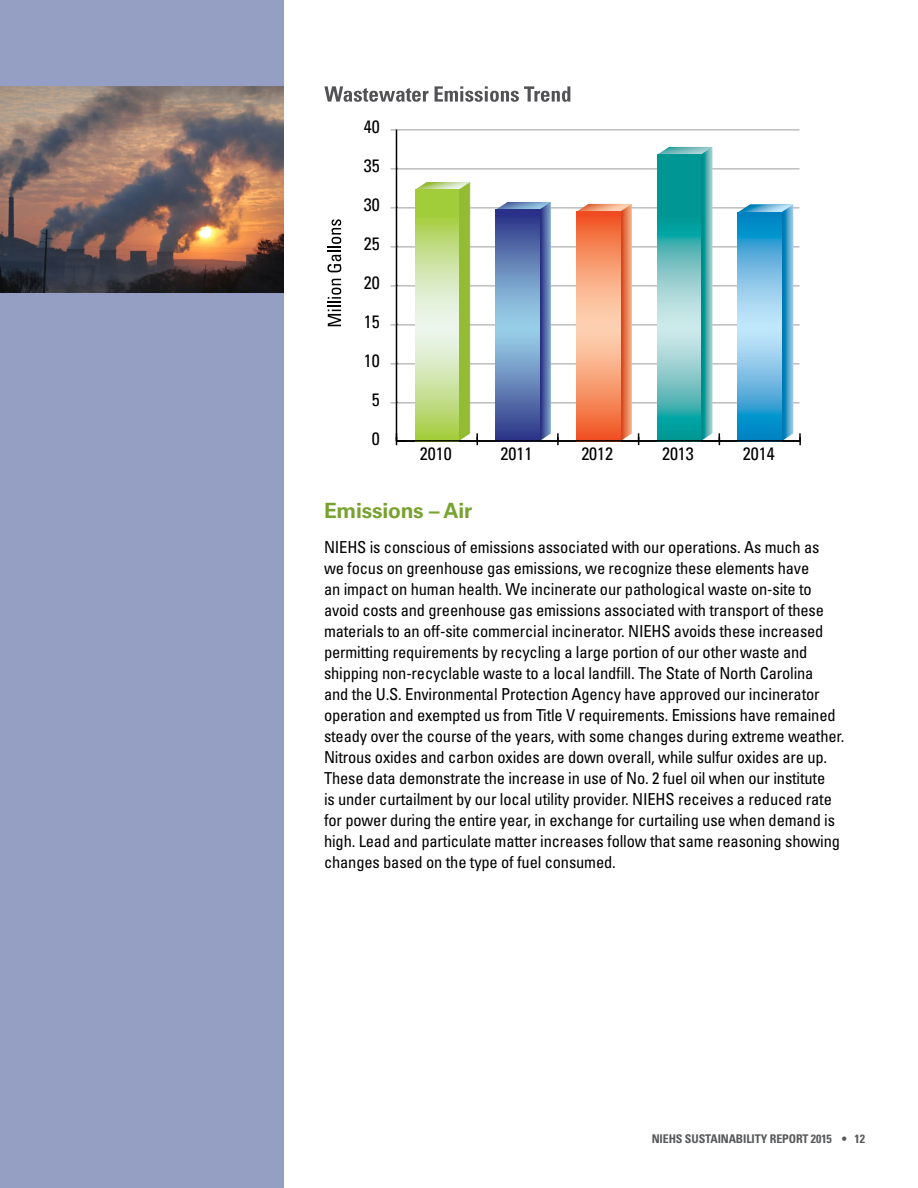
<style>
.page{position:relative;width:918px;height:1188px;background:#fff}
.page>*{position:absolute;margin:0;border:0;box-sizing:border-box;transform-origin:0 0}
.t1{font:700 21px "Univers LT Std";letter-spacing:-.01em;color:#78a22f}
.t2{font:condensed 18px "Univers LT Std";color:#000}
.Text_Universe_57_Con{font:condensed 16.5px/21px "Univers LT Std";letter-spacing:-.01em;color:#000}
.t3{font:700 condensed 12px "Univers LT Std";letter-spacing:-.01em;color:#58595b}
</style>
<div class="page">
<div style="left:0;top:0;width:284px;height:1188px;background:#959fc3"></div>
<img style="left:0;top:86px;width:284px;height:207px">
<hr style="left:390px;top:403px;width:410px;height:1px;background:#9b9d9f">
<hr style="left:390px;top:364px;width:410px;height:1px;background:#9b9d9f">
<hr style="left:390px;top:325px;width:410px;height:1px;background:#9b9d9f">
<hr style="left:390px;top:286px;width:410px;height:1px;background:#9b9d9f">
<hr style="left:390px;top:247px;width:410px;height:1px;background:#9b9d9f">
<hr style="left:390px;top:208px;width:410px;height:1px;background:#9b9d9f">
<hr style="left:390px;top:169px;width:410px;height:1px;background:#9b9d9f">
<hr style="left:390px;top:130px;width:410px;height:1px;background:#9b9d9f">
<svg style="left:415px;top:182px;width:55px;height:258px;background:#9ac043"></svg>
<svg style="left:496px;top:202px;width:55px;height:238px;background:#5c74ac"></svg>
<svg style="left:577px;top:204px;width:55px;height:236px;background:#e8865e"></svg>
<svg style="left:657px;top:147px;width:55px;height:293px;background:#4bacac"></svg>
<svg style="left:738px;top:205px;width:55px;height:235px;background:#4ba2ce"></svg>
<svg style="left:324px;top:86px;width:105px;height:16px"></svg>
<svg style="left:435px;top:86px;width:135px;height:16px"></svg>
<svg style="left:328px;top:279px;width:13px;height:47px"></svg>
<svg style="left:327px;top:219px;width:14px;height:53px"></svg>
<hr style="left:396px;top:130px;width:1px;height:311px;background:#000">
<svg style="left:415px;top:190px;width:44px;height:250px;background:#c9e198"></svg>
<svg style="left:496px;top:210px;width:43px;height:230px;background:#6686b9"></svg>
<svg style="left:576px;top:212px;width:44px;height:228px;background:#f79a70"></svg>
<svg style="left:657px;top:155px;width:44px;height:285px;background:#58b9b8"></svg>
<svg style="left:738px;top:212px;width:43px;height:228px;background:#65b6df"></svg>
<svg style="left:396px;top:433px;width:2px;height:12px"></svg>
<svg style="left:476px;top:433px;width:2px;height:12px"></svg>
<svg style="left:557px;top:433px;width:2px;height:12px"></svg>
<svg style="left:799px;top:433px;width:2px;height:12px"></svg>
<hr style="left:396px;top:440px;width:404px;height:2px;background:#000">
<p class="t2" style="left:364px;top:115px;width:17px">40</p>
<p class="t2" style="left:364px;top:154px;width:17px">35</p>
<p class="t2" style="left:364px;top:193px;width:17px">30</p>
<p class="t2" style="left:364px;top:232px;width:17px">25</p>
<p class="t2" style="left:364px;top:271px;width:17px">20</p>
<p class="t2" style="left:364px;top:310px;width:17px">15</p>
<p class="t2" style="left:364px;top:349px;width:17px">10</p>
<p class="t2" style="left:372px;top:388px;width:9px">5</p>
<p class="t2" style="left:372px;top:427px;width:9px">0</p>
<p class="t2" style="left:420px;top:442px;width:33px">2010</p>
<p class="t2" style="left:501px;top:442px;width:33px">2011</p>
<p class="t2" style="left:581px;top:442px;width:33px">2012</p>
<p class="t2" style="left:662px;top:442px;width:33px">2013</p>
<p class="t2" style="left:743px;top:442px;width:33px">2014</p>
<h2 class="t1" style="left:324px;top:499px;width:150px">Emissions – Air</h2>
<p class="Text_Universe_57_Con" style="left:324px;top:536px;width:522px">NIEHS is conscious of emissions associated with our operations. As much as<br>we focus on greenhouse gas emissions, we recognize these elements have<br>an impact on human health. We incinerate our pathological waste on-site to avoid costs and greenhouse gas emissions associated with transport of these materials to an off-site commercial incinerator. NIEHS avoids these increased permitting requirements by recycling a large portion of our other waste and shipping non-recyclable waste to a local landfill. The State of North Carolina<br>and the U.S. Environmental Protection Agency have approved our incinerator operation and exempted us from Title V requirements. Emissions have remained steady over the course of the years, with some changes during extreme weather.<br>Nitrous oxides and carbon oxides are down overall, while sulfur oxides are up.<br>These data demonstrate the increase in use of No. 2 fuel oil when our institute<br>is under curtailment by our local utility provider. NIEHS receives a reduced rate for power during the entire year, in exchange for curtailing use when demand is high. Lead and particulate matter increases follow that same reasoning showing changes based on the type of fuel consumed.</p>
<p class="t3" style="left:652px;top:1131px;width:215px">NIEHS SUSTAINABILITY REPORT 2015 • 12</p>
</div>
